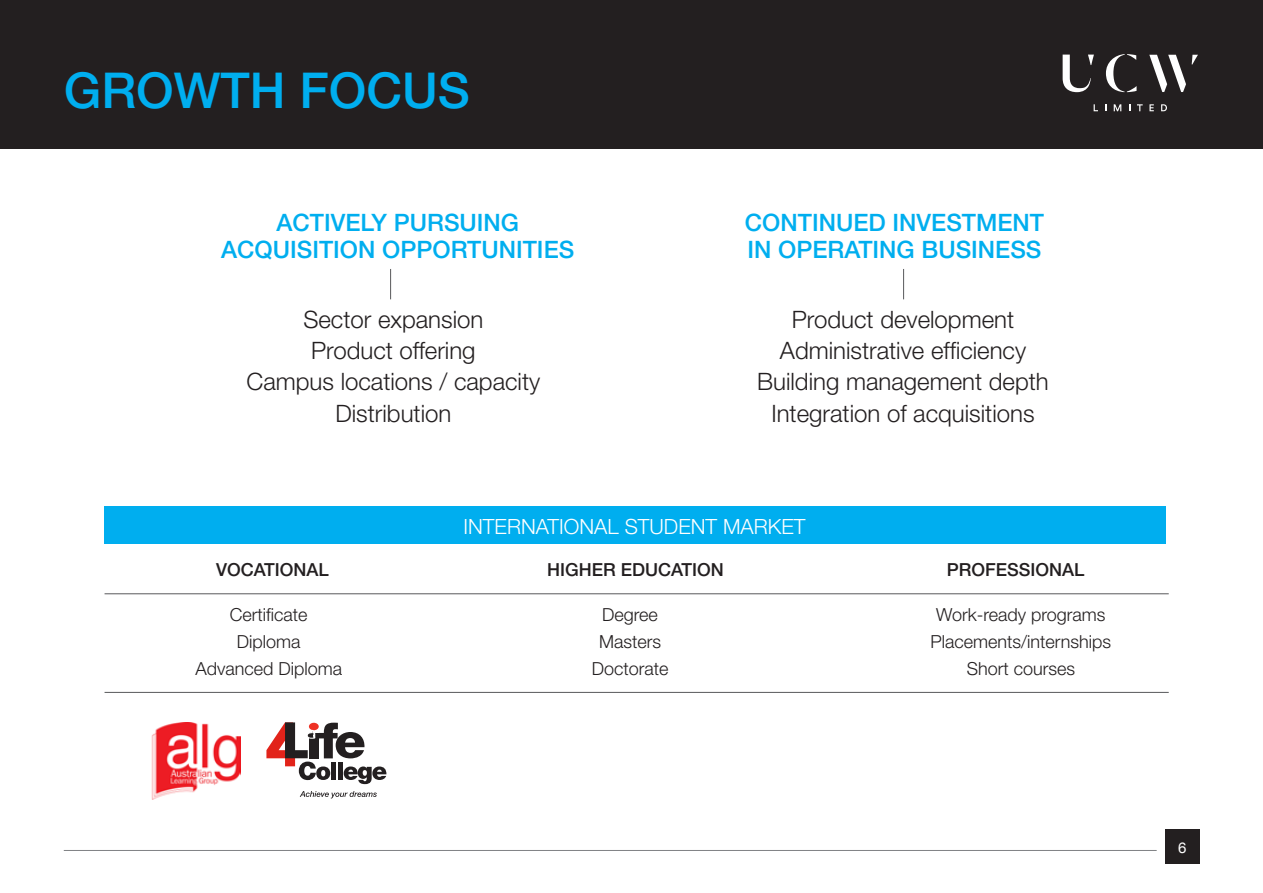
<style>
.page{position:relative;width:1263px;height:893px;background:#fff}
.page>*{position:absolute;margin:0;border:0;box-sizing:border-box;transform-origin:0 0}
.t1{font:500 49.5px "Helvetica Neue";color:#00aeef}
.t2{font:300 24px/31.2px "Helvetica Neue";color:#231f20;text-align:center}
.t3{font:500 24px/27px "Helvetica Neue";color:#00aeef;text-align:center}
.t4{font:300 21px "Helvetica Neue";color:#fff}
.t5{font:300 18px/27px "Helvetica Neue";color:#231f20;text-align:center}
.t6{font:500 18px "Helvetica Neue";color:#231f20}
.t7{font:15px "Helvetica Neue";color:#fff}
</style>
<div class="page">
<div style="left:1165px;top:829px;width:34px;height:34px;background:#231f20"></div>
<div style="left:0;top:0;width:1263px;height:149px;background:#231f20"></div>
<svg style="left:1106px;top:54px;width:30px;height:38px"></svg>
<svg style="left:1149px;top:55px;width:49px;height:37px"></svg>
<svg style="left:1062px;top:55px;width:32px;height:37px"></svg>
<svg style="left:1114px;top:104px;width:7px;height:7px"></svg>
<svg style="left:1137px;top:104px;width:6px;height:7px"></svg>
<svg style="left:1149px;top:104px;width:5px;height:7px"></svg>
<svg style="left:1161px;top:104px;width:6px;height:7px"></svg>
<hr style="left:64px;top:850px;width:1093px;height:1px;background:#808285">
<hr style="left:390px;top:269px;width:1px;height:30px;background:#58595b">
<hr style="left:903px;top:269px;width:1px;height:30px;background:#58595b">
<div style="left:105px;top:507px;width:1060px;height:37px;background:#00aeef"></div>
<hr style="left:105px;top:692px;width:1064px;height:1px;background:#58595b">
<hr style="left:105px;top:593px;width:1064px;height:1px;background:#58595b">
<img style="left:151px;top:722px;width:90px;height:78px">
<svg style="left:300px;top:791px;width:77px;height:7px"></svg>
<svg style="left:266px;top:722px;width:120px;height:62px"></svg>
<h1 class="t1" style="left:64px;top:61px;width:408px">GROWTH FOCUS</h1>
<p class="t3" style="left:221px;top:209px;width:355px">ACTIVELY PURSUING<br>ACQUISITION OPPORTUNITIES</p>
<p class="t3" style="left:745px;top:209px;width:301px;text-align:left">CONTINUED INVESTMENT<br>IN OPERATING BUSINESS</p>
<p class="t2" style="left:246px;top:303px;width:295px">Sector expansion<br>Product offering<br>Campus locations / capacity<br>Distribution</p>
<p class="t2" style="left:757px;top:303px;width:293px">Product development<br>Administrative efficiency<br>Building management depth<br>Integration of acquisitions</p>
<p class="t6" style="left:216px;top:559px;width:114px">VOCATIONAL</p>
<p class="t5" style="left:195px;top:600px;width:148px">Certificate<br>Diploma<br>Advanced Diploma</p>
<p class="t4" style="left:463px;top:514px;width:344px">INTERNATIONAL STUDENT MARKET</p>
<p class="t6" style="left:547px;top:559px;width:178px">HIGHER EDUCATION</p>
<p class="t6" style="left:947px;top:559px;width:139px">PROFESSIONAL</p>
<p class="t5" style="left:592px;top:600px;width:78px">Degree<br>Masters<br>Doctorate</p>
<p class="t5" style="left:930px;top:600px;width:182px">Work-ready programs<br>Placements/internships<br>Short courses</p>
<p class="t7" style="left:1178px;top:837px;width:10px">6</p>
</div>
